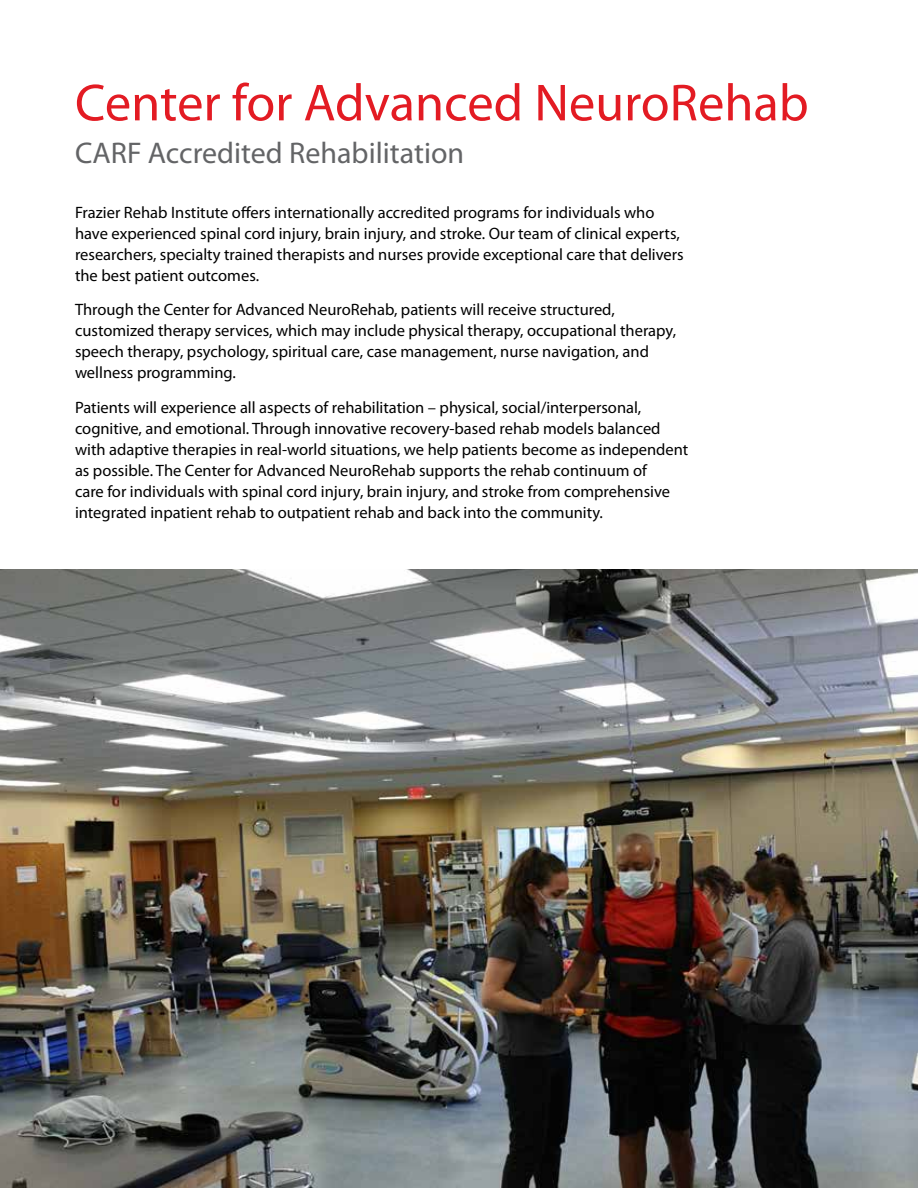
<style>
.page{position:relative;width:918px;height:1188px;background:#fff}
.page>*{position:absolute;margin:0;border:0;box-sizing:border-box;transform-origin:0 0}
.t1{font:52.5px "Myriad Pro";color:#e31b23}
.t2{font:30px "Myriad Pro";color:#636466}
.t3{font:16.5px/21px "Myriad Pro";color:#000}
</style>
<div class="page">
<img style="left:0;top:569px;width:918px;height:619px">
<h1 class="t1" style="left:75px;top:70px;width:735px">Center for Advanced NeuroRehab</h1>
<h2 class="t2" style="left:75px;top:134px;width:391px">CARF Accredited Rehabilitation</h2>
<p class="t3" style="left:75px;top:201px;width:610px">Frazier Rehab Institute offers internationally accredited programs for individuals who have experienced spinal cord injury, brain injury, and stroke. Our team of clinical experts, researchers, specialty trained therapists and nurses provide exceptional care that delivers the best patient outcomes.</p>
<p class="t3" style="left:75px;top:299px;width:603px">Through the Center for Advanced NeuroRehab, patients will receive structured, customized therapy services, which may include physical therapy, occupational therapy, speech therapy, psychology, spiritual care, case management, nurse navigation, and wellness programming.</p>
<p class="t3" style="left:75px;top:396px;width:615px">Patients will experience all aspects of rehabilitation – physical, social/interpersonal, cognitive, and emotional. Through innovative recovery-based rehab models balanced with adaptive therapies in real-world situations, we help patients become as independent as possible. The Center for Advanced NeuroRehab supports the rehab continuum of<br>care for individuals with spinal cord injury, brain injury, and stroke from comprehensive integrated inpatient rehab to outpatient rehab and back into the community.</p>
</div>
